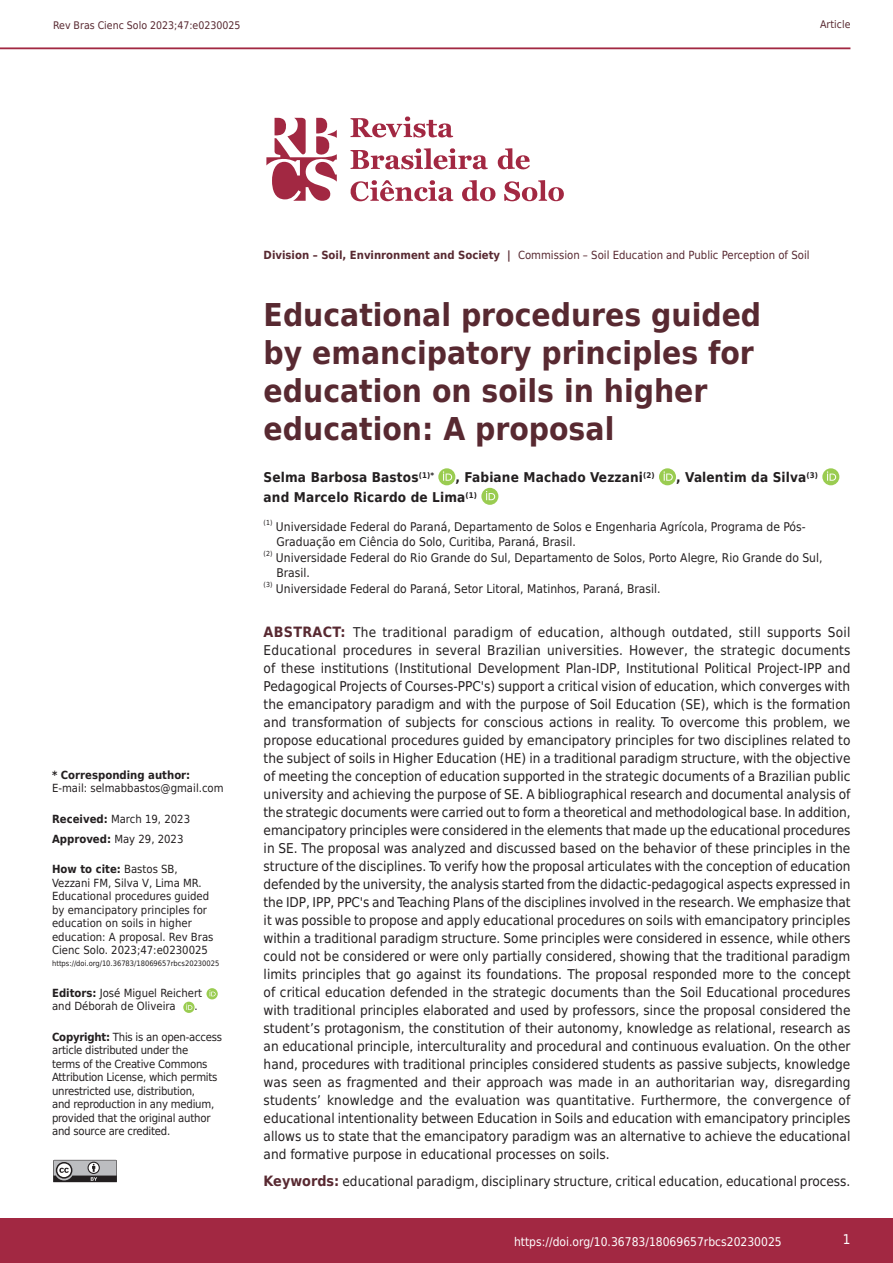
<style>
.page{position:relative;width:893px;height:1263px;background:#fff}
.page>*{position:absolute;margin:0;border:0;box-sizing:border-box;transform-origin:0 0}
.Título_1_-_Principal{font:700 31.5px/37.8px "DejaVu Sans Condensed";color:#582931}
.Resumo_Texto{font:13.5px/18px "DejaVu Sans Condensed";color:#231f20;text-align:justify}
.Autores{font:700 13.5px "DejaVu Sans Condensed";letter-spacing:.01em;color:#231f20}
.Resumo_Descritores{font:13.5px "DejaVu Sans Condensed";color:#231f20}
.t1{font:13.5px "DejaVu Sans Condensed";color:#fff}
.Afiliação{font:12px/14.4px "DejaVu Sans Condensed";color:#231f20}
.t2{font:12px "DejaVu Sans Condensed";color:#fff}
.Correspondência{font:11.25px/13.5px "DejaVu Sans Condensed";color:#231f20}
.Correspondência-2{font:11.25px/13.5px "DejaVu Sans Condensed";letter-spacing:-.02em;color:#231f20}
.Correspondência-3{font:11.25px "DejaVu Sans Condensed";color:#582931}
.t3{font:10.5px "DejaVu Sans Condensed";color:#582931}
.Correspondência-4{font:7.5px "DejaVu Sans Condensed";color:#231f20}
.Afiliação-2{font:6.9px "DejaVu Sans Condensed";color:#231f20}
.s1{font-weight:700}
.s2{font-weight:700;font-size:14.25px;color:#582931}
</style>
<div class="page">
<hr style="left:0;top:47px;width:850px;height:2px;background:#a22842">
<svg style="left:53px;top:1160px;width:64px;height:22px"></svg>
<div style="left:0;top:1218px;width:893px;height:45px;background:#a22842"></div>
<svg style="left:206px;top:988px;width:12px;height:11px"></svg>
<svg style="left:209px;top:990px;width:7px;height:6px"></svg>
<svg style="left:183px;top:1002px;width:12px;height:11px"></svg>
<svg style="left:186px;top:1004px;width:6px;height:6px"></svg>
<div style="left:438px;top:468px;width:17px;height:17px;background:#9acc51;border-radius:50%"></div>
<svg style="left:443px;top:471px;width:9px;height:10px"></svg>
<div style="left:659px;top:468px;width:17px;height:17px;background:#9acc51;border-radius:50%"></div>
<svg style="left:663px;top:471px;width:10px;height:10px"></svg>
<div style="left:822px;top:468px;width:17px;height:17px;background:#9acc51;border-radius:50%"></div>
<svg style="left:827px;top:471px;width:9px;height:10px"></svg>
<div style="left:481px;top:488px;width:17px;height:17px;background:#9acc51;border-radius:50%"></div>
<svg style="left:486px;top:491px;width:9px;height:9px"></svg>
<svg style="left:266px;top:116px;width:298px;height:86px"></svg>
<p class="t3" style="left:53px;top:17px;width:189px">Rev Bras Cienc Solo 2023;47:e0230025</p>
<p class="t3" style="left:820px;top:16px;width:32px">Article</p>
<p class="Correspondência" style="left:52px;top:768px;width:173px"><span class="s1">* Corresponding author:<br></span>E-mail: selmabbastos@gmail.com</p>
<p class="Correspondência" style="left:52px;top:812px;width:140px"><span class="s1">Received:</span> March 19, 2023</p>
<p class="Correspondência" style="left:52px;top:832px;width:133px"><span class="s1">Approved:</span> May 29, 2023</p>
<p class="Correspondência" style="left:52px;top:862px;width:163px"><span class="s1">How to cite:</span> Bastos SB,<br>Vezzani FM, Silva V, Lima MR.<br>Educational procedures guided by emancipatory principles for education on soils in higher education: A proposal. Rev Bras<br>Cienc Solo. 2023;47:e0230025</p>
<p class="Correspondência-4" style="left:52px;top:958px;width:169px">https://doi.org/10.36783/18069657rbcs20230025</p>
<p class="Correspondência" style="left:52px;top:986px;width:152px"><span class="s1">Editors:</span> José Miguel Reichert and Déborah de Oliveira</p>
<p class="Correspondência" style="left:195px;top:999px;width:5px">.</p>
<p class="Correspondência-2" style="left:52px;top:1030px;width:172px"><span class="s1">Copyright:</span> This is an open-access article distributed under the<br>terms of the Creative Commons<br>Attribution License, which permits unrestricted use, distribution,<br>and reproduction in any medium, provided that the original author and source are credited.</p>
<p class="Correspondência-3" style="left:264px;top:246px;width:547px"><span class="s1">Division – Soil, Envinronment and Society |</span> Commission – Soil Education and Public Perception of Soil</p>
<p class="Título_1_-_Principal" style="left:264px;top:295px;width:499px">Educational procedures guided by emancipatory principles for education on soils in higher education: A proposal</p>
<p class="Autores" style="left:264px;top:467px;width:172px">Selma Barbosa Bastos<sup>(1)*</sup></p>
<p class="Autores" style="left:455px;top:467px;width:201px">, Fabiane Machado Vezzani<sup>(2)</sup></p>
<p class="Autores" style="left:676px;top:467px;width:143px">, Valentim da Silva<sup>(3)</sup></p>
<p class="Autores" style="left:264px;top:486px;width:215px">and Marcelo Ricardo de Lima<sup>(1)</sup></p>
<p class="Afiliação-2" style="left:264px;top:517px;width:10px">(1)</p>
<p class="Afiliação" style="left:276px;top:519px;width:531px">Universidade Federal do Paraná, Departamento de Solos e Engenharia Agrícola, Programa de Pós-<br>Graduação em Ciência do Solo, Curitiba, Paraná, Brasil.</p>
<p class="Afiliação-2" style="left:264px;top:548px;width:10px">(2)</p>
<p class="Afiliação" style="left:276px;top:550px;width:548px">Universidade Federal do Rio Grande do Sul, Departamento de Solos, Porto Alegre, Rio Grande do Sul,<br>Brasil.</p>
<p class="Afiliação-2" style="left:264px;top:579px;width:10px">(3)</p>
<p class="Afiliação" style="left:276px;top:581px;width:386px">Universidade Federal do Paraná, Setor Litoral, Matinhos, Paraná, Brasil.</p>
<p class="Resumo_Texto" style="left:264px;top:622px;width:588px"><span class="s2">ABSTRACT:</span> The traditional paradigm of education, although outdated, still supports Soil Educational procedures in several Brazilian universities. However, the strategic documents of these institutions (Institutional Development Plan-IDP, Institutional Political Project-IPP and Pedagogical Projects of Courses-PPC's) support a critical vision of education, which converges with the emancipatory paradigm and with the purpose of Soil Education (SE), which is the formation and transformation of subjects for conscious actions in reality. To overcome this problem, we propose educational procedures guided by emancipatory principles for two disciplines related to the subject of soils in Higher Education (HE) in a traditional paradigm structure, with the objective of meeting the conception of education supported in the strategic documents of a Brazilian public university and achieving the purpose of SE. A bibliographical research and documental analysis of the strategic documents were carried out to form a theoretical and methodological base. In addition, emancipatory principles were considered in the elements that made up the educational procedures in SE. The proposal was analyzed and discussed based on the behavior of these principles in the structure of the disciplines. To verify how the proposal articulates with the conception of education defended by the university, the analysis started from the didactic-pedagogical aspects expressed in the IDP, IPP, PPC's and Teaching Plans of the disciplines involved in the research. We emphasize that it was possible to propose and apply educational procedures on soils with emancipatory principles within a traditional paradigm structure. Some principles were considered in essence, while others could not be considered or were only partially considered, showing that the traditional paradigm limits principles that go against its foundations. The proposal responded more to the concept of critical education defended in the strategic documents than the Soil Educational procedures with traditional principles elaborated and used by professors, since the proposal considered the student’s protagonism, the constitution of their autonomy, knowledge as relational, research as an educational principle, interculturality and procedural and continuous evaluation. On the other hand, procedures with traditional principles considered students as passive subjects, knowledge was seen as fragmented and their approach was made in an authoritarian way, disregarding students’ knowledge and the evaluation was quantitative. Furthermore, the convergence of educational intentionality between Education in Soils and education with emancipatory principles allows us to state that the emancipatory paradigm was an alternative to achieve the educational and formative purpose in educational processes on soils.</p>
<p class="Resumo_Descritores" style="left:264px;top:1170px;width:588px"><span class="s2">Keywords:</span> educational paradigm, disciplinary structure, critical education, educational process.</p>
<p class="t2" style="left:514px;top:1231px;width:269px">https://doi.org/10.36783/18069657rbcs20230025</p>
<p class="t1" style="left:843px;top:1228px;width:9px">1</p>
</div>
